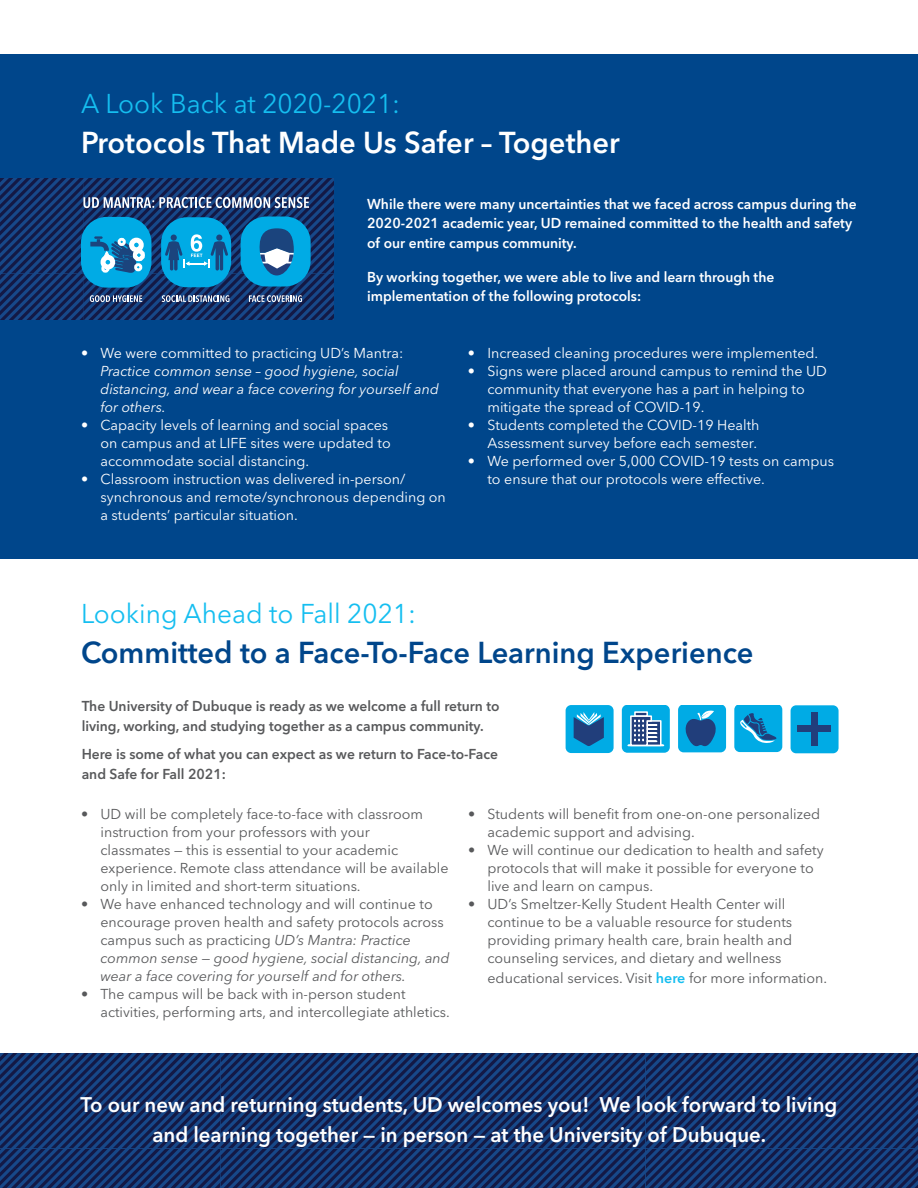
<style>
.page{position:relative;width:918px;height:1188px;background:#fff}
.page>*{position:absolute;margin:0;border:0;box-sizing:border-box;transform-origin:0 0}
.t1{font:600 30px "Avenir Next LT Pro";color:#00468b}
.t2{font:600 30px "Avenir Next LT Pro";color:#fff}
.t3{font:27px "Avenir Next LT Pro";color:#15bef0}
.t4{font:600 21px/30px "Avenir Next LT Pro";color:#fff;text-align:center}
.t5{font:14.25px/18px "Avenir Next LT Pro";color:#58595b}
.t6{font:14.25px/18px "Avenir Next LT Pro";color:#fff}
.t7{font:600 14.25px/19.5px "Avenir Next LT Pro";color:#fff}
.t8{font:600 14.25px/19.5px "Avenir Next LT Pro";color:#58595b}
.t9{font:italic 14.25px/18px "Avenir Next LT Pro";color:#fff}
.s1{font-style:italic}
.s2{font-weight:600;color:#15bef0}
</style>
<div class="page">
<div style="left:0;top:54px;width:918px;height:504px;background:#00468b"></div>
<svg style="left:0;top:178px;width:334px;height:142px;background:#143167"></svg>
<svg style="left:0;top:1053px;width:918px;height:135px;background:#143067"></svg>
<div style="left:161px;top:217px;width:70px;height:70px;background:#00abe5;border-radius:26px"></div>
<svg style="left:165px;top:234px;width:63px;height:37px"></svg>
<svg style="left:83px;top:197px;width:226px;height:11px;background:#7989a8"></svg>
<div style="left:241px;top:217px;width:70px;height:70px;background:#00abe5;border-radius:26px"></div>
<svg style="left:259px;top:228px;width:35px;height:47px"></svg>
<div style="left:81px;top:217px;width:70px;height:71px;background:#00abe5;border-radius:26px"></div>
<div style="left:129px;top:238px;width:15px;height:14px;border:10px solid #fff;border-radius:50%"></div>
<div style="left:134px;top:263px;width:8px;height:8px;border:5px solid #fff;border-radius:50%"></div>
<div style="left:133px;top:249px;width:12px;height:12px;border:8px solid #fff;border-radius:50%"></div>
<svg style="left:90px;top:236px;width:47px;height:37px"></svg>
<svg style="left:249px;top:295px;width:53px;height:7px"></svg>
<svg style="left:162px;top:295px;width:67px;height:7px"></svg>
<svg style="left:90px;top:295px;width:52px;height:7px"></svg>
<div style="left:566px;top:705px;width:48px;height:48px;background:#00abe5;border-radius:6px"></div>
<svg style="left:574px;top:712px;width:30px;height:34px"></svg>
<div style="left:622px;top:705px;width:48px;height:48px;background:#00abe5;border-radius:6px"></div>
<hr style="left:628px;top:745px;width:35px;height:1px;background:#fff">
<div style="left:634px;top:711px;width:14px;height:6px;border:2px solid #fff"></div>
<svg style="left:657px;top:723px;width:2px;height:20px"></svg>
<div style="left:646px;top:720px;width:16px;height:26px;border:2px solid #fff"></div>
<svg style="left:629px;top:715px;width:28px;height:32px"></svg>
<div style="left:678px;top:705px;width:48px;height:47px;background:#00abe5;border-radius:6px"></div>
<svg style="left:685px;top:710px;width:31px;height:36px"></svg>
<svg style="left:734px;top:705px;width:48px;height:47px;background:#14a2d9"></svg>
<div style="left:791px;top:705px;width:48px;height:48px;background:#00abe5;border-radius:6px"></div>
<div style="left:811px;top:712px;width:7px;height:34px;background:#213e7b"></div>
<div style="left:798px;top:725px;width:33px;height:7px;background:#213e7b"></div>
<h2 class="t3" style="left:81px;top:87px;width:321px">A Look Back at 2020-2021:</h2>
<h1 class="t2" style="left:81px;top:125px;width:540px">Protocols That Made Us Safer – Together</h1>
<p class="t7" style="left:367px;top:194px;width:491px">While there were many uncertainties that we faced across campus during the<br>2020-2021 academic year, UD remained committed to the health and safety of our entire campus community.</p>
<p class="t7" style="left:367px;top:267px;width:409px">By working together, we were able to live and learn through the implementation of the following protocols:</p>
<p class="t6" style="left:81px;top:344px;width:324px">• We were committed to practicing UD’s Mantra:</p>
<p class="t9" style="left:100px;top:362px;width:340px">Practice common sense – good hygiene, social distancing, and wear a face covering for yourself and for others.</p>
<p class="t6" style="left:100px;top:416px;width:292px;text-indent:-19px">• Capacity levels of learning and social spaces on campus and at LIFE sites were updated to accommodate social distancing.</p>
<p class="t6" style="left:100px;top:470px;width:347px;text-indent:-19px">• Classroom instruction was delivered in-person/ synchronous and remote/synchronous depending on a students’ particular situation.</p>
<p class="t6" style="left:468px;top:344px;width:352px">• Increased cleaning procedures were implemented.</p>
<p class="t6" style="left:487px;top:362px;width:341px;text-indent:-19px">• Signs were placed around campus to remind the UD community that everyone has a part in helping to mitigate the spread of COVID-19.</p>
<p class="t6" style="left:468px;top:416px;width:293px;text-align:right">• Students completed the COVID-19 Health<br>Assessment survey before each semester.</p>
<p class="t6" style="left:487px;top:452px;width:348px;text-indent:-19px">• We performed over 5,000 COVID-19 tests on campus to ensure that our protocols were effective.</p>
<h2 class="t3" style="left:81px;top:597px;width:336px">Looking Ahead to Fall 2021:</h2>
<h1 class="t1" style="left:81px;top:635px;width:674px">Committed to a Face-To-Face Learning Experience</h1>
<p class="t8" style="left:82px;top:696px;width:419px">The University of Dubuque is ready as we welcome a full return to living, working, and studying together as a campus community.</p>
<p class="t8" style="left:82px;top:744px;width:418px">Here is some of what you can expect as we return to Face-to-Face and Safe for Fall 2021:</p>
<p class="t5" style="left:100px;top:805px;width:350px;text-indent:-19px">• UD will be completely face-to-face with classroom instruction from your professors with your<br>classmates — this is essential to your academic experience. Remote class attendance will be available only in limited and short-term situations.</p>
<p class="t5" style="left:100px;top:895px;width:351px;text-indent:-19px">• We have enhanced technology and will continue to encourage proven health and safety protocols across campus such as practicing <span class="s1">UD’s Mantra: Practice common sense — good hygiene, social distancing, and wear a face covering for yourself and for others.</span></p>
<p class="t5" style="left:100px;top:985px;width:351px;text-indent:-20px">• The campus will be back with in-person student activities, performing arts, and intercollegiate athletics.</p>
<p class="t5" style="left:487px;top:805px;width:334px;text-indent:-19px">• Students will benefit from one-on-one personalized academic support and advising.</p>
<p class="t5" style="left:487px;top:841px;width:338px;text-indent:-19px">• We will continue our dedication to health and safety protocols that will make it possible for everyone to live and learn on campus.</p>
<p class="t5" style="left:487px;top:895px;width:306px;text-indent:-19px">• UD’s Smeltzer-Kelly Student Health Center will continue to be a valuable resource for students providing primary health care, brain health and counseling services, and dietary and wellness</p>
<p class="t5" style="left:487px;top:969px;width:341px">educational services. Visit <span class="s2">here</span> for more information.</p>
<h3 class="t4" style="left:81px;top:1090px;width:758px">To our new and returning students, UD welcomes you! We look forward to living and learning together — in person — at the University of Dubuque.</h3>
</div>
